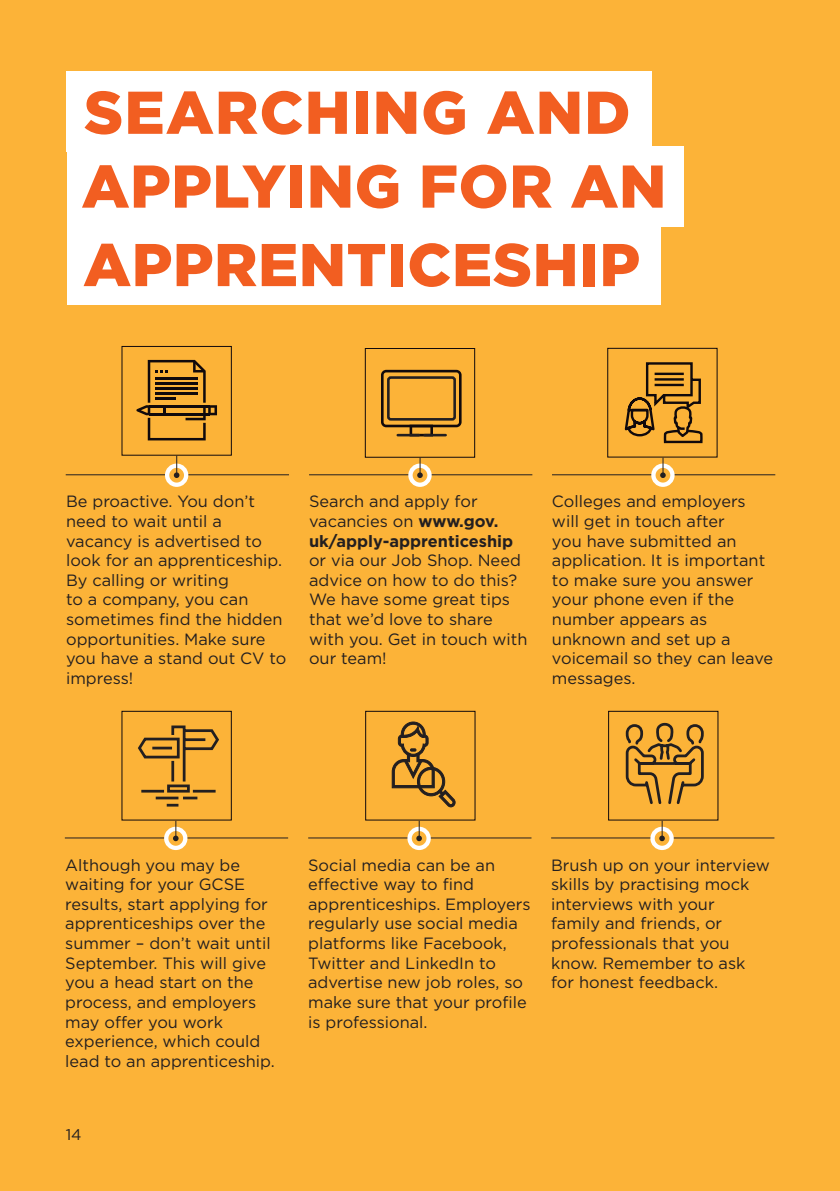
<style>
.page{position:relative;width:840px;height:1191px;background:#fff}
.page>*{position:absolute;margin:0;border:0;box-sizing:border-box;transform-origin:0 0}
.t1{font:900 60.2px/78.4px "Gotham";letter-spacing:.01em;color:#f25e21}
.t2{font:16.4px/19.6px "Gotham";color:#231f20}
.t3{font:700 16.4px/19.6px "Gotham";color:#231f20}
.t4{font:15.4px "Gotham";color:#231f20}
.s1{font-weight:400}
</style>
<div class="page">
<div style="left:0;top:0;width:839px;height:1191px;background:#fcb338"></div>
<div style="left:121px;top:711px;width:111px;height:109px;border:1px solid #110a0c"></div>
<div style="left:365px;top:711px;width:110px;height:109px;border:1px solid #110a0c"></div>
<div style="left:608px;top:711px;width:110px;height:109px;border:1px solid #110a0c"></div>
<div style="left:121px;top:346px;width:111px;height:109px;border:1px solid #110a0c"></div>
<div style="left:364px;top:348px;width:111px;height:110px;border:1px solid #110a0c"></div>
<div style="left:607px;top:348px;width:110px;height:109px;border:1px solid #110a0c"></div>
<div style="left:67px;top:71px;width:584px;height:81px;background:#fff"></div>
<div style="left:67px;top:146px;width:616px;height:80px;background:#fff"></div>
<div style="left:67px;top:224px;width:593px;height:81px;background:#fff"></div>
<hr style="left:66px;top:474px;width:223px;height:1px;background:#231f20">
<hr style="left:65px;top:837px;width:223px;height:1px;background:#231f20">
<svg style="left:136px;top:360px;width:81px;height:80px"></svg>
<hr style="left:155px;top:377px;width:43px;height:3px;background:#110a0c">
<hr style="left:155px;top:382px;width:43px;height:3px;background:#110a0c">
<hr style="left:155px;top:387px;width:43px;height:3px;background:#110a0c">
<hr style="left:155px;top:392px;width:43px;height:3px;background:#110a0c">
<hr style="left:155px;top:398px;width:20px;height:2px;background:#110a0c">
<svg style="left:138px;top:725px;width:81px;height:82px"></svg>
<svg style="left:391px;top:721px;width:64px;height:86px"></svg>
<svg style="left:625px;top:722px;width:79px;height:82px"></svg>
<svg style="left:167px;top:466px;width:19px;height:19px"></svg>
<div style="left:165px;top:463px;width:23px;height:24px;border:4px solid #fff;border-radius:50%"></div>
<svg style="left:166px;top:829px;width:19px;height:19px"></svg>
<div style="left:164px;top:826px;width:23px;height:24px;border:4px solid #fff;border-radius:50%"></div>
<svg style="left:174px;top:455px;width:5px;height:23px"></svg>
<svg style="left:173px;top:821px;width:5px;height:20px"></svg>
<hr style="left:309px;top:474px;width:223px;height:1px;background:#231f20">
<hr style="left:308px;top:837px;width:223px;height:1px;background:#231f20">
<svg style="left:410px;top:466px;width:19px;height:19px"></svg>
<div style="left:408px;top:463px;width:23px;height:24px;border:4px solid #fff;border-radius:50%"></div>
<svg style="left:409px;top:829px;width:19px;height:19px"></svg>
<div style="left:407px;top:826px;width:23px;height:24px;border:4px solid #fff;border-radius:50%"></div>
<svg style="left:417px;top:457px;width:5px;height:21px"></svg>
<svg style="left:416px;top:821px;width:5px;height:20px"></svg>
<hr style="left:551px;top:474px;width:223px;height:1px;background:#231f20">
<hr style="left:551px;top:837px;width:223px;height:1px;background:#231f20">
<svg style="left:653px;top:466px;width:19px;height:19px"></svg>
<div style="left:651px;top:463px;width:23px;height:24px;border:4px solid #fff;border-radius:50%"></div>
<svg style="left:652px;top:829px;width:19px;height:19px"></svg>
<div style="left:650px;top:826px;width:23px;height:24px;border:4px solid #fff;border-radius:50%"></div>
<svg style="left:622px;top:362px;width:81px;height:116px"></svg>
<svg style="left:659px;top:821px;width:5px;height:20px"></svg>
<svg style="left:381px;top:370px;width:80px;height:66px"></svg>
<div style="left:387px;top:376px;width:68px;height:44px;border:3px solid #231f20;border-radius:2px"></div>
<hr style="left:397px;top:434px;width:21px;height:2px;background:#231f20">
<hr style="left:424px;top:434px;width:21px;height:2px;background:#231f20">
<h1 class="t1" style="left:84px;top:73px;width:547px">SEARCHING AND</h1>
<h1 class="t1" style="left:81px;top:146px;width:586px">APPLYING FOR AN<br>APPRENTICESHIP</h1>
<p class="t2" style="left:66px;top:491px;width:222px">Be proactive. You don’t need to wait until a vacancy is advertised to look for an apprenticeship.<br>By calling or writing<br>to a company, you can sometimes find the hidden opportunities. Make sure you have a stand out CV to impress!</p>
<p class="t3" style="left:309px;top:492px;width:206px"><span class="s1">Search and apply for vacancies on</span> www.gov. uk/apply-apprenticeship</p>
<p class="t2" style="left:309px;top:550px;width:220px">or via our Job Shop. Need advice on how to do this?<br>We have some great tips that we’d love to share with you. Get in touch with our team!</p>
<p class="t2" style="left:551px;top:491px;width:222px">Colleges and employers will get in touch after<br>you have submitted an application. It is important to make sure you answer your phone even if the number appears as unknown and set up a voicemail so they can leave messages.</p>
<p class="t2" style="left:65px;top:854px;width:211px">Although you may be waiting for your GCSE results, start applying for apprenticeships over the summer – don’t wait until<br>September. This will give you a head start on the process, and employers may offer you work experience, which could lead to an apprenticeship.</p>
<p class="t4" style="left:66px;top:1125px;width:17px">14</p>
<p class="t2" style="left:308px;top:854px;width:224px">Social media can be an effective way to find apprenticeships. Employers regularly use social media platforms like Facebook,<br>Twitter and LinkedIn to advertise new job roles, so make sure that your profile is professional.</p>
<p class="t2" style="left:551px;top:854px;width:220px">Brush up on your interview skills by practising mock interviews with your<br>family and friends, or professionals that you know. Remember to ask for honest feedback.</p>
</div>
